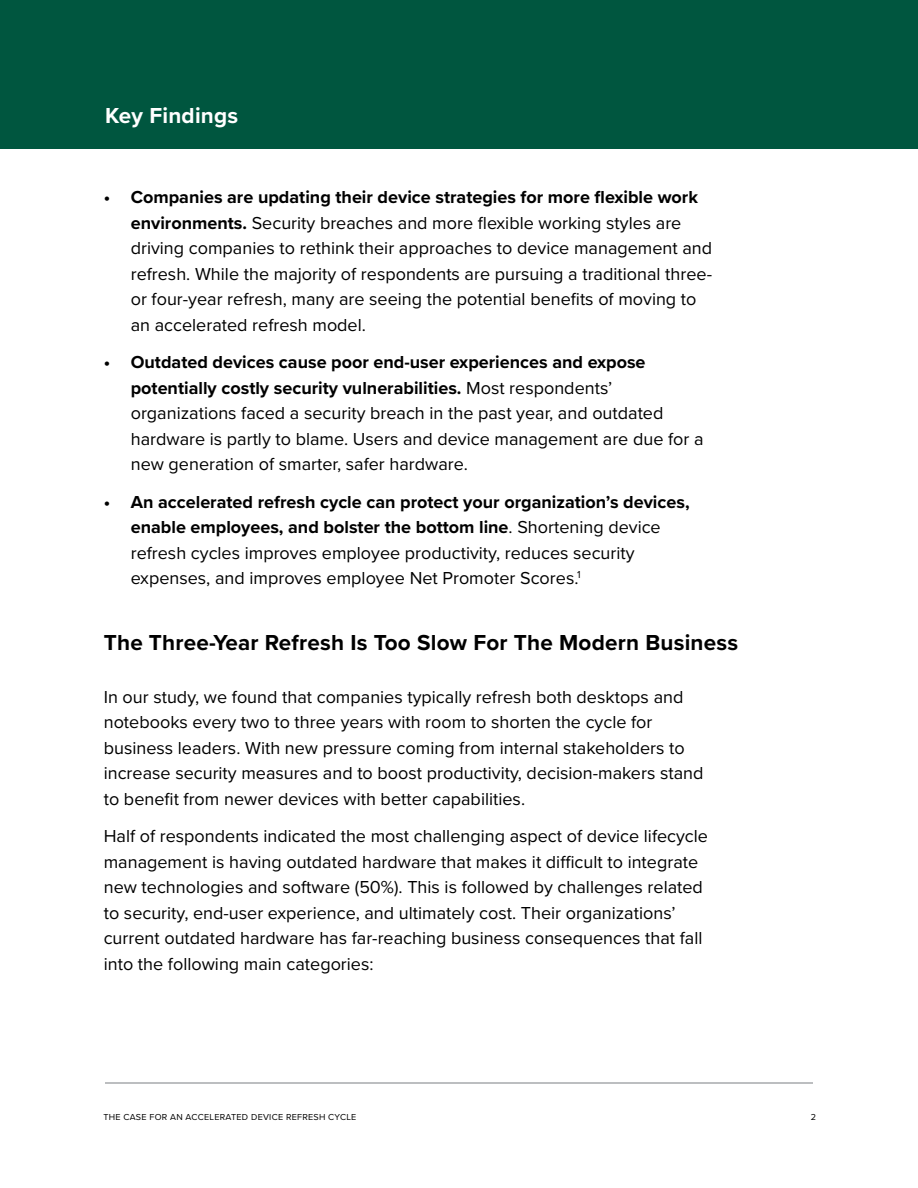
<style>
.page{position:relative;width:918px;height:1188px;background:#fff}
.page>*{position:absolute;margin:0;border:0;box-sizing:border-box;transform-origin:0 0}
.t1{font:700 22.5px "Proxima Nova";letter-spacing:.01em;color:#000}
.t2{font:700 22.5px "Proxima Nova";letter-spacing:.01em;color:#fff}
.t3{font:18px/25.5px "Proxima Nova";color:#000}
.t4{font:9px "Proxima Nova";letter-spacing:.03em;color:#000}
.s1{font-weight:700}
</style>
<div class="page">
<div style="left:0;top:0;width:918px;height:148px;background:#00563f"></div>
<hr style="left:105px;top:1082px;width:708px;height:2px;background:#a7a9ac">
<p class="t2" style="left:105px;top:98px;width:135px">Key Findings</p>
<p class="t3" style="left:131px;top:184px;width:583px;text-indent:-27px"><span class="s1">• Companies are updating their device strategies for more flexible work environments.</span> Security breaches and more flexible working styles are driving companies to rethink their approaches to device management and refresh. While the majority of respondents are pursuing a traditional three&shy;or four-year refresh, many are seeing the potential benefits of moving to an accelerated refresh model.</p>
<p class="t3" style="left:131px;top:349px;width:574px;text-indent:-27px"><span class="s1">• Outdated devices cause poor end-user experiences and expose potentially costly security vulnerabilities.</span> Most respondents’ organizations faced a security breach in the past year, and outdated hardware is partly to blame. Users and device management are due for a new generation of smarter, safer hardware.</p>
<p class="t3" style="left:131px;top:488px;width:560px;text-indent:-27px"><span class="s1">• An accelerated refresh cycle can protect your organization’s devices, enable employees, and bolster the bottom line</span>. Shortening device refresh cycles improves employee productivity, reduces security expenses, and improves employee Net Promoter Scores.<sup>1</sup></p>
<p class="t1" style="left:104px;top:626px;width:636px">The Three-Year Refresh Is Too Slow For The Modern Business</p>
<p class="t3" style="left:104px;top:683px;width:601px">In our study, we found that companies typically refresh both desktops and notebooks every two to three years with room to shorten the cycle for business leaders. With new pressure coming from internal stakeholders to increase security measures and to boost productivity, decision-makers stand to benefit from newer devices with better capabilities.</p>
<p class="t3" style="left:104px;top:823px;width:606px">Half of respondents indicated the most challenging aspect of device lifecycle management is having outdated hardware that makes it difficult to integrate new technologies and software (50%). This is followed by challenges related to security, end-user experience, and ultimately cost. Their organizations’ current outdated hardware has far-reaching business consequences that fall into the following main categories:</p>
<p class="t4" style="left:104px;top:1110px;width:254px">THE CASE FOR AN ACCELERATED DEVICE REFRESH CYCLE</p>
<p class="t4" style="left:811px;top:1110px;width:7px">2</p>
</div>
